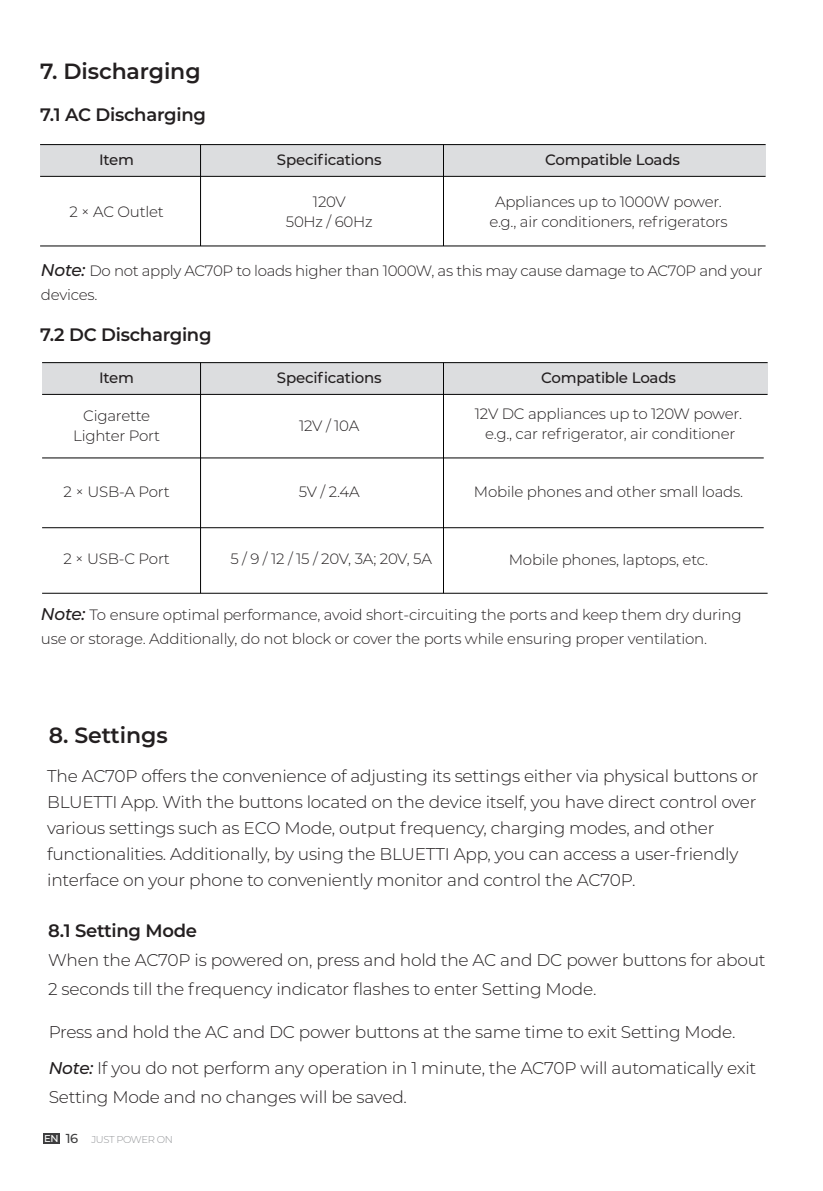
<style>
.page{position:relative;width:823px;height:1191px;background:#fff}
.page>*{position:absolute;margin:0;border:0;box-sizing:border-box;transform-origin:0 0}
.t1{font:600 22px "Montserrat";letter-spacing:-.005em;color:#231f20}
.t2{font:600 18px "Montserrat";letter-spacing:-.015em;color:#231f20}
.t3{font:300 17px/26px "Montserrat";letter-spacing:-.015em;color:#231f20}
.t4{font:300 15px/20px "Montserrat";letter-spacing:-.015em;color:#231f20;text-align:center}
.t5{font:500 15px "Montserrat";letter-spacing:-.015em;color:#231f20}
.t6{font:300 10px "Montserrat";letter-spacing:-.04em;color:#939598}
.s1{font-weight:500;font-style:italic;font-size:17px}
.s2{font-weight:500;font-style:italic}
.s3{font-weight:500;color:#fff}
.s4{font-weight:500;font-size:13px;color:#3e3e3f}
</style>
<div class="page">
<div style="left:40px;top:145px;width:725px;height:31px;background:#dcdddf"></div>
<hr style="left:40px;top:176px;width:725px;height:1px;background:#030303">
<hr style="left:40px;top:144px;width:725px;height:1px;background:#030303">
<hr style="left:200px;top:145px;width:1px;height:101px;background:#030303">
<hr style="left:443px;top:145px;width:1px;height:101px;background:#030303">
<div style="left:42px;top:363px;width:725px;height:31px;background:#dcdddf"></div>
<hr style="left:42px;top:527px;width:721px;height:1px;background:#030303">
<hr style="left:42px;top:457px;width:721px;height:1px;background:#030303">
<hr style="left:42px;top:394px;width:725px;height:1px;background:#030303">
<hr style="left:42px;top:362px;width:725px;height:1px;background:#030303">
<hr style="left:200px;top:363px;width:1px;height:230px;background:#030303">
<hr style="left:443px;top:363px;width:1px;height:230px;background:#030303">
<hr style="left:40px;top:245px;width:725px;height:1px;background:#030303">
<hr style="left:42px;top:593px;width:725px;height:1px;background:#030303">
<div style="left:43px;top:1132px;width:17px;height:11px;background:#3e3e3f"></div>
<p class="t1" style="left:40px;top:56px;width:162px">7. Discharging</p>
<p class="t2" style="left:40px;top:102px;width:167px">7.1 AC Discharging</p>
<p class="t5" style="left:99px;top:150px;width:36px">Item</p>
<p class="t5" style="left:277px;top:150px;width:106px">Specifications</p>
<p class="t5" style="left:544px;top:150px;width:136px">Compatible Loads</p>
<p class="t4" style="left:69px;top:201px;width:96px">2 × AC Outlet</p>
<p class="t4" style="left:286px;top:191px;width:88px">120V<br>50Hz / 60Hz</p>
<p class="t4" style="left:489px;top:191px;width:240px">Appliances up to 1000W power. e.g., air conditioners, refrigerators</p>
<p class="t4" style="left:41px;top:258px;width:722px;line-height:24px;text-align:left"><span class="s1">Note:</span> Do not apply AC70P to loads higher than 1000W, as this may cause damage to AC70P and your devices.</p>
<p class="t2" style="left:40px;top:322px;width:173px">7.2 DC Discharging</p>
<p class="t5" style="left:99px;top:367px;width:36px">Item</p>
<p class="t5" style="left:277px;top:367px;width:106px">Specifications</p>
<p class="t5" style="left:540px;top:367px;width:136px">Compatible Loads</p>
<p class="t4" style="left:73px;top:405px;width:88px">Cigarette<br>Lighter Port</p>
<p class="t4" style="left:299px;top:415px;width:62px">12V / 10A</p>
<p class="t4" style="left:64px;top:481px;width:107px">2 × USB-A Port</p>
<p class="t4" style="left:298px;top:481px;width:63px">5V / 2.4A</p>
<p class="t4" style="left:474px;top:403px;width:268px">12V DC appliances up to 120W power. e.g., car refrigerator, air conditioner</p>
<p class="t4" style="left:473px;top:481px;width:270px">Mobile phones and other small loads.</p>
<p class="t4" style="left:63px;top:548px;width:108px">2 × USB-C Port</p>
<p class="t4" style="left:230px;top:548px;width:203px">5 / 9 / 12 / 15 / 20V, 3A; 20V, 5A</p>
<p class="t4" style="left:508px;top:549px;width:201px">Mobile phones, laptops, etc.</p>
<p class="t4" style="left:41px;top:602px;width:701px;line-height:24px;text-align:left"><span class="s1">Note:</span> To ensure optimal performance, avoid short-circuiting the ports and keep them dry during use or storage. Additionally, do not block or cover the ports while ensuring proper ventilation.</p>
<p class="t1" style="left:49px;top:719px;width:120px">8. Settings</p>
<p class="t3" style="left:47px;top:762px;width:712px">The AC70P offers the convenience of adjusting its settings either via physical buttons or BLUETTI App. With the buttons located on the device itself, you have direct control over various settings such as ECO Mode, output frequency, charging modes, and other functionalities. Additionally, by using the BLUETTI App, you can access a user-friendly interface on your phone to conveniently monitor and control the AC70P.</p>
<p class="t2" style="left:48px;top:917px;width:150px">8.1 Setting Mode</p>
<p class="t3" style="left:48px;top:944px;width:718px;line-height:29px">When the AC70P is powered on, press and hold the AC and DC power buttons for about<br>2 seconds till the frequency indicator flashes to enter Setting Mode.</p>
<p class="t3" style="left:49px;top:1013px;width:708px;line-height:36px">Press and hold the AC and DC power buttons at the same time to exit Setting Mode.<br><span class="s2">Note:</span> If you do not perform any operation in 1 minute, the AC70P will automatically exit</p>
<p class="t3" style="left:49px;top:1083px;width:359px">Setting Mode and no changes will be saved.</p>
<p class="t6" style="left:44px;top:1132px;width:130px"><span class="s3">EN</span> <span class="s4">16</span> JUST POWER ON</p>
</div>
